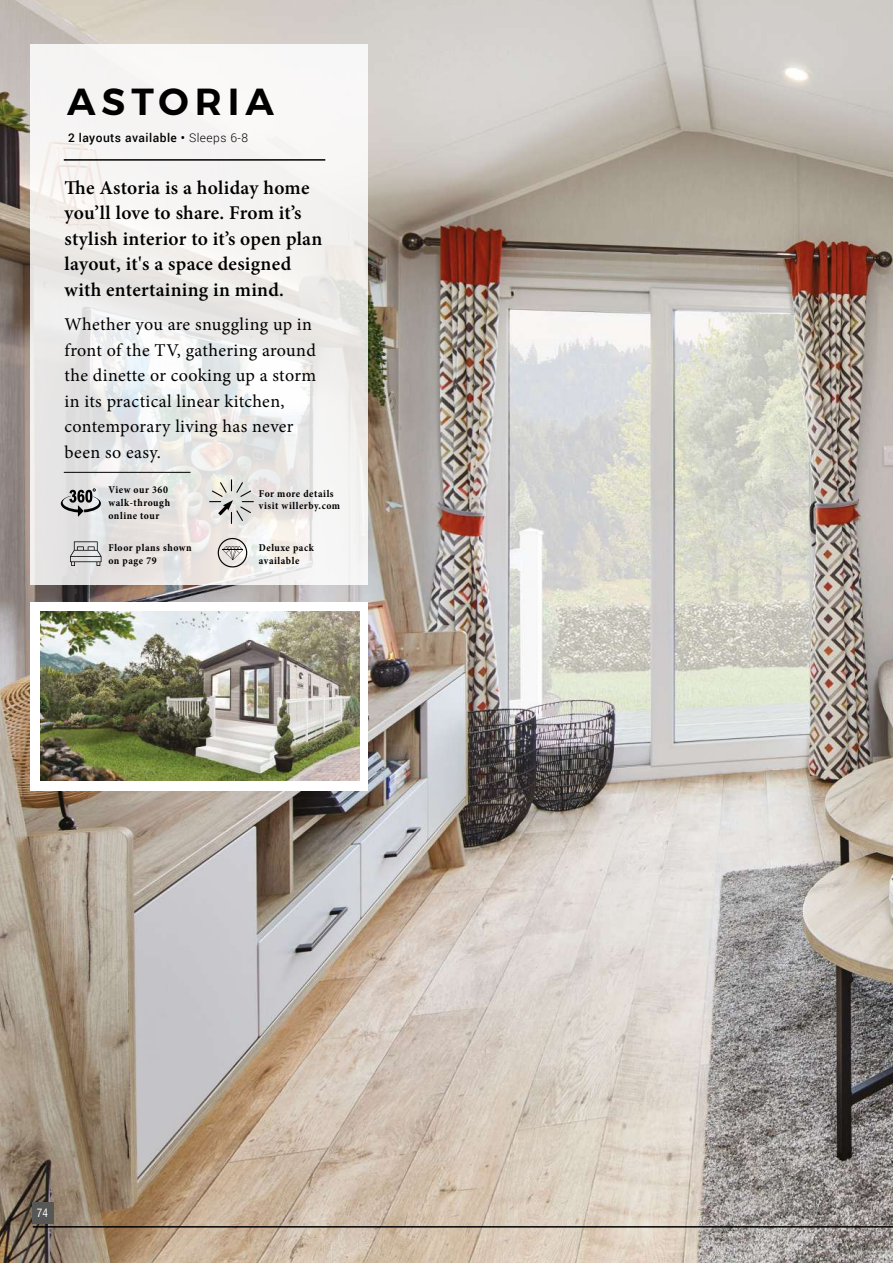
<style>
.page{position:relative;width:893px;height:1263px;background:#fff}
.page>*{position:absolute;margin:0;border:0;box-sizing:border-box;transform-origin:0 0}
.t1{font:600 37.5px "Montserrat";letter-spacing:.16em;color:#000}
.t2{font:600 19.5px/25.5px "Minion Pro";letter-spacing:.01em;color:#000}
.t3{font:18px/25.5px "Minion Pro";letter-spacing:.02em;color:#000}
.t4{font:500 12px "Roboto";letter-spacing:.04em;color:#000}
.t5{font:condensed 11.25px "Swiss 721 BT";color:#fff}
.t6{font:700 condensed 10.5px/12.6px "Minion Pro";letter-spacing:.05em;color:#000}
.s1{font-weight:300}
</style>
<div class="page">
<img style="left:0;top:0;width:893px;height:1263px">
<svg style="left:31px;top:45px;width:337px;height:540px;fill:#f3f1f0"></svg>
<div style="left:31px;top:603px;width:337px;height:188px;background:#fff"></div>
<img style="left:40px;top:611px;width:319px;height:169px">
<hr style="left:33px;top:1226px;width:860px;height:1px;background:#000">
<hr style="left:64px;top:159px;width:261px;height:2px;background:#000">
<hr style="left:64px;top:472px;width:126px;height:1px;background:#000">
<svg style="left:209px;top:479px;width:45px;height:45px;background:#cfcfca"></svg>
<svg style="left:70px;top:541px;width:32px;height:25px"></svg>
<svg style="left:218px;top:538px;width:29px;height:29px"></svg>
<svg style="left:61px;top:488px;width:40px;height:29px"></svg>
<div style="left:32px;top:1202px;width:21px;height:22px;background:#575756"></div>
<h1 class="t1" style="left:67px;top:72px;width:208px">ASTORIA</h1>
<p class="t4" style="left:68px;top:129px;width:182px">2 layouts available • <span class="s1">Sleeps 6-8</span></p>
<p class="t2" style="left:65px;top:175px;width:259px">The Astoria is a holiday home you’ll love to share. From it’s stylish interior to it’s open plan layout, it's a space designed with entertaining in mind.</p>
<p class="t3" style="left:65px;top:312px;width:253px">Whether you are snuggling up in front of the TV, gathering around the dinette or cooking up a storm in its practical linear kitchen, contemporary living has never been so easy.</p>
<p class="t6" style="left:108px;top:484px;width:63px">View our 360 walk-through online tour</p>
<p class="t6" style="left:259px;top:487px;width:83px">For more details visit willerby.com</p>
<p class="t6" style="left:108px;top:542px;width:85px">Floor plans shown on page 79</p>
<p class="t6" style="left:259px;top:542px;width:56px">Deluxe pack available</p>
<p class="t5" style="left:37px;top:1206px;width:13px">74</p>
</div>
